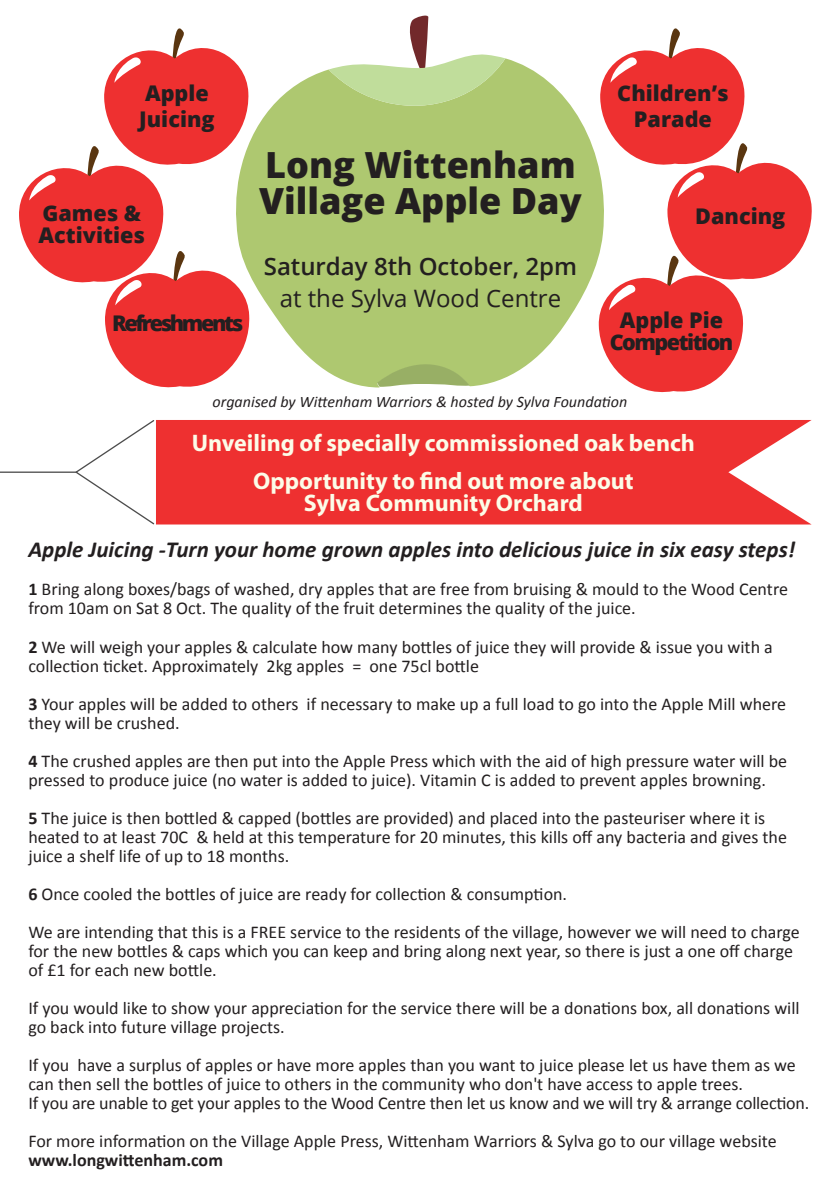
<style>
.page{position:relative;width:840px;height:1191px;background:#fff}
.page>*{position:absolute;margin:0;border:0;box-sizing:border-box;transform-origin:0 0}
.t1{font:800 36px/36px "Open Sans";color:#231f20}
.t2{font:700 24px/38px "Myriad Pro";color:#fcfce8;text-align:center}
.t3{font:600 24px "Open Sans";color:#231f20}
.t4{font:24px "Open Sans";color:#231f20}
.t5{font:italic 700 23px "Calibri";color:#231f20}
.t6{font:800 21.6px/26px "Open Sans";color:#231f20}
.t7{font:800 21.6px/21.6px "Open Sans";letter-spacing:-.07em;color:#231f20;text-align:center}
.t8{font:800 21.6px "Open Sans";letter-spacing:-.11em;color:#231f20}
.t9{font:18px/19px "Calibri";color:#231f20}
.t10{font:700 18px "Calibri";color:#231f20}
.t11{font:italic 16px "Calibri";color:#231f20}
.s1{font-weight:700}
</style>
<div class="page">
<svg style="left:251px;top:58px;width:346px;height:329px;background:#bad085"></svg>
<svg style="left:328px;top:15px;width:177px;height:99px"></svg>
<svg style="left:377px;top:358px;width:92px;height:29px;background:#a8bf74"></svg>
<svg style="left:597px;top:28px;width:215px;height:365px"></svg>
<svg style="left:19px;top:28px;width:232px;height:360px"></svg>
<hr style="left:0;top:471px;width:76px;height:2px;background:#4d4d4d">
<div style="left:156px;top:420px;width:655px;height:104px;background:#ee3030"></div>
<svg style="left:74px;top:420px;width:81px;height:105px"></svg>
<p class="t6" style="left:139px;top:79px;width:77px">Apple<br>Juicing</p>
<p class="t6" style="left:617px;top:79px;width:113px;text-align:center">Children’s<br>Parade</p>
<p class="t6" style="left:39px;top:201px;width:108px;line-height:21.6px">Games &amp;<br>Activities</p>
<p class="t8" style="left:112px;top:307px;width:133px">Refreshments</p>
<h1 class="t1" style="left:259px;top:145px;width:324px">Long Wittenham<br>Village Apple Day</h1>
<h2 class="t3" style="left:263px;top:249px;width:314px">Saturday 8th October, 2pm</h2>
<h2 class="t4" style="left:279px;top:281px;width:283px">at the Sylva Wood Centre</h2>
<p class="t6" style="left:694px;top:201px;width:92px">Dancing</p>
<p class="t7" style="left:609px;top:309px;width:125px">Apple Pie<br>Competition</p>
<p class="t11" style="left:212px;top:391px;width:416px">organised by Wittenham Warriors &amp; hosted by Sylva Foundation</p>
<h2 class="t2" style="left:192px;top:423px;width:504px">Unveiling of specially commissioned oak bench<br>Opportunity to find out more about</h2>
<h2 class="t2" style="left:304px;top:483px;width:280px">Sylva Community Orchard</h2>
<p class="t5" style="left:28px;top:535px;width:768px">Apple Juicing -Turn your home grown apples into delicious juice in six easy steps!</p>
<p class="t9" style="left:28px;top:579px;width:760px"><span class="s1">1</span> Bring along boxes/bags of washed, dry apples that are free from bruising &amp; mould to the Wood Centre from 10am on Sat 8 Oct. The quality of the fruit determines the quality of the juice.</p>
<p class="t9" style="left:28px;top:636px;width:745px"><span class="s1">2</span> We will weigh your apples &amp; calculate how many bottles of juice they will provide &amp; issue you with a collection ticket. Approximately 2kg apples = one 75cl bottle</p>
<p class="t9" style="left:28px;top:693px;width:759px"><span class="s1">3</span> Your apples will be added to others if necessary to make up a full load to go into the Apple Mill where they will be crushed.</p>
<p class="t9" style="left:28px;top:750px;width:760px"><span class="s1">4</span> The crushed apples are then put into the Apple Press which with the aid of high pressure water will be pressed to produce juice (no water is added to juice). Vitamin C is added to prevent apples browning.</p>
<p class="t9" style="left:28px;top:807px;width:759px"><span class="s1">5</span> The juice is then bottled &amp; capped (bottles are provided) and placed into the pasteuriser where it is heated to at least 70C &amp; held at this temperature for 20 minutes, this kills off any bacteria and gives the juice a shelf life of up to 18 months.</p>
<p class="t9" style="left:28px;top:874px;width:772px;line-height:38px"><span class="s1">6</span> Once cooled the bottles of juice are ready for collection &amp; consumption.<br>We are intending that this is a FREE service to the residents of the village, however we will need to charge</p>
<p class="t9" style="left:28px;top:940px;width:765px">for the new bottles &amp; caps which you can keep and bring along next year, so there is just a one off charge of £1 for each new bottle.</p>
<p class="t9" style="left:28px;top:997px;width:772px">If you would like to show your appreciation for the service there will be a donations box, all donations will go back into future village projects.</p>
<p class="t9" style="left:28px;top:1054px;width:782px">If you have a surplus of apples or have more apples than you want to juice please let us have them as we can then sell the bottles of juice to others in the community who don't have access to apple trees.<br>If you are unable to get your apples to the Wood Centre then let us know and we will try &amp; arrange collection.</p>
<p class="t9" style="left:28px;top:1130px;width:749px">For more information on the Village Apple Press, Wittenham Warriors &amp; Sylva go to our village website</p>
<p class="t10" style="left:28px;top:1149px;width:196px">www.longwittenham.com</p>
</div>
